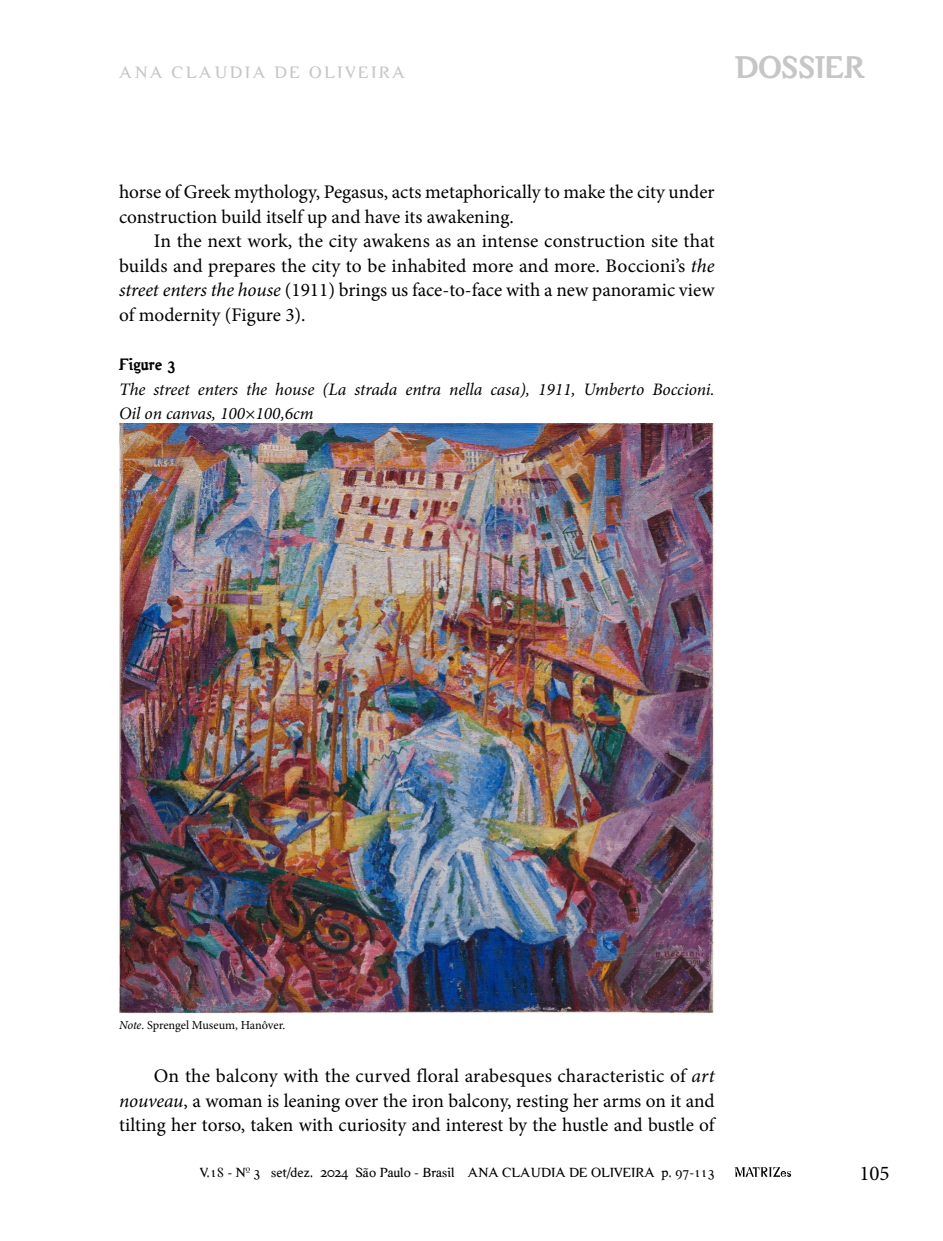
<style>
.page{position:relative;width:943px;height:1241px;background:#fff}
.page>*{position:absolute;margin:0;border:0;box-sizing:border-box;transform-origin:0 0}
.t1{font:700 33.25px "Hard Times";letter-spacing:-.03em;color:#c6c6c6}
.t2{font:21px "Minion Pro";color:#000}
.t3{font:19.25px/24.5px "Minion Pro";color:#000;text-align:justify}
.t4{font:italic 17.5px/24.5px "Minion Pro";letter-spacing:-.005em;color:#000}
.t5{font:17.5px "Hard Times";letter-spacing:.135em;color:#c6c6c6}
.t6{font:700 17.5px "Hard Times";color:#000}
.t7{font:14px "Hard Times";color:#000}
.t8{font:12.25px "Minion Pro";letter-spacing:-.01em;color:#000}
.s1{font-style:italic}
</style>
<div class="page">
<svg style="left:734px;top:1167px;width:57px;height:10px"></svg>
<img style="left:119px;top:423px;width:595px;height:590px">
<p class="t5" style="left:119px;top:63px;width:288px">ANA CLAUDIA DE OLIVEIRA</p>
<h1 class="t1" style="left:734px;top:46px;width:131px">DOSSIER</h1>
<p class="t3" style="left:119px;top:180px;width:597px">horse of Greek mythology, Pegasus, acts metaphorically to make the city under construction build itself up and have its awakening.</p>
<p class="t3" style="left:119px;top:229px;width:597px;text-indent:35px">In the next work, the city awakens as an intense construction site that builds and prepares the city to be inhabited more and more. Boccioni’s <span class="s1">the street enters the house</span> (1911) brings us face-to-face with a new panoramic view of modernity (Figure 3).</p>
<p class="t6" style="left:119px;top:353px;width:58px">Figure 3</p>
<p class="t4" style="left:119px;top:377px;width:597px">The street enters the house (La strada entra nella casa), 1911, Umberto Boccioni.<br>Oil on canvas, 100×100,6cm</p>
<p class="t8" style="left:119px;top:1016px;width:168px"><span class="s1">Note</span>. Sprengel Museum, Hanôver.</p>
<p class="t3" style="left:119px;top:1063px;width:597px;text-indent:35px">On the balcony with the curved floral arabesques characteristic of <span class="s1">art nouveau</span>, a woman is leaning over the iron balcony, resting her arms on it and tilting her torso, taken with curiosity and interest by the hustle and bustle of</p>
<p class="t7" style="left:200px;top:1164px;width:516px">V.18 - Nº 3 set/dez. 2024 São Paulo - Brasil ANA CLAUDIA DE OLIVEIRA p. 97-113</p>
<p class="t2" style="left:859px;top:1158px;width:32px">105</p>
</div>
